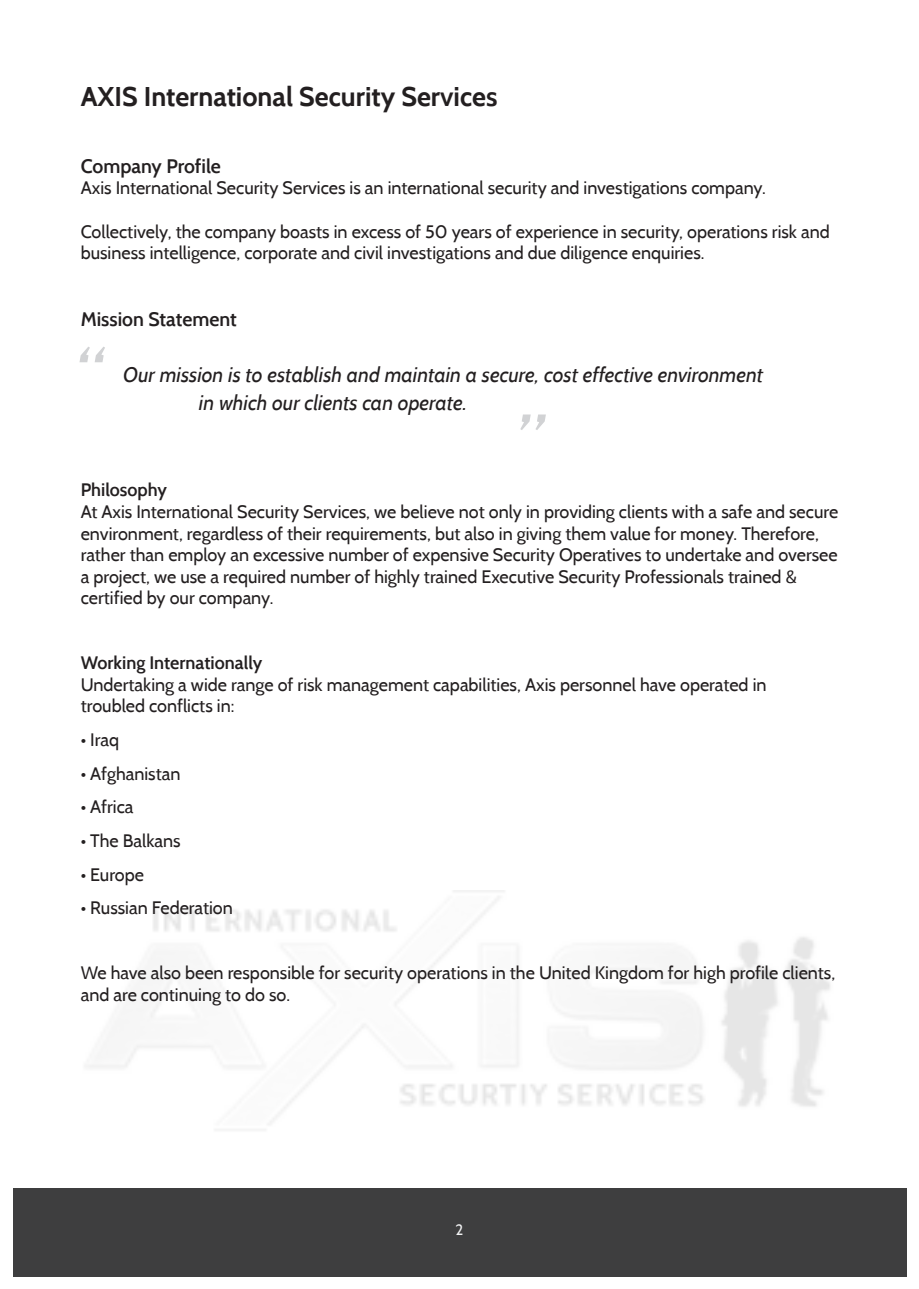
<style>
.page{position:relative;width:919px;height:1289px;background:#fff}
.page>*{position:absolute;margin:0;border:0;box-sizing:border-box;transform-origin:0 0}
.t1{font:italic 80.25px "Cabin";color:#d1d2d4}
.t2{font:700 27px "Cabin";color:#231f20}
.t3{font:italic 21px/28.2px "Cabin";color:#231f20}
.t4{font:600 19.5px "Cabin";color:#231f20}
.t5{font:18px/21.6px "Cabin";color:#231f20}
.t6{font:600 18px "Cabin";color:#231f20}
.t7{font:15px "Cabin";color:#f2f3f4}
</style>
<div class="page">
<div style="left:13px;top:1187px;width:893px;height:89px;background:#3e3e3f"></div>
<h2 class="t2" style="left:81px;top:80px;width:418px">AXIS International Security Services</h2>
<p class="t4" style="left:81px;top:154px;width:142px">Company Profile</p>
<p class="t5" style="left:81px;top:177px;width:686px">Axis International Security Services is an international security and investigations company.</p>
<p class="t5" style="left:81px;top:220px;width:750px">Collectively, the company boasts in excess of 50 years of experience in security, operations risk and business intelligence, corporate and civil investigations and due diligence enquiries.</p>
<p class="t4" style="left:81px;top:307px;width:157px">Mission Statement</p>
<p class="t3" style="left:199px;top:360px;width:565px;text-indent:-76px">Our mission is to establish and maintain a secure, cost effective environment in which our clients can operate.</p>
<h1 class="t1" style="left:72px;top:329px;width:32px">“</h1>
<h1 class="t1" style="left:553px;top:447px;width:32px;rotate:-180deg">“</h1>
<p class="t6" style="left:81px;top:479px;width:88px">Philosophy</p>
<p class="t5" style="left:81px;top:500px;width:759px">At Axis International Security Services, we believe not only in providing clients with a safe and secure environment, regardless of their requirements, but also in giving them value for money. Therefore, rather than employ an excessive number of expensive Security Operatives to undertake and oversee a project, we use a required number of highly trained Executive Security Professionals trained &amp; certified by our company.</p>
<p class="t6" style="left:81px;top:652px;width:183px">Working Internationally</p>
<p class="t5" style="left:81px;top:673px;width:687px">Undertaking a wide range of risk management capabilities, Axis personnel have operated in troubled conflicts in:</p>
<p class="t5" style="left:81px;top:728px;width:40px">• Iraq</p>
<p class="t5" style="left:81px;top:762px;width:101px">• Afghanistan</p>
<p class="t5" style="left:81px;top:796px;width:54px">• Africa</p>
<p class="t5" style="left:81px;top:829px;width:101px">• The Balkans</p>
<p class="t5" style="left:81px;top:863px;width:65px">• Europe</p>
<p class="t5" style="left:81px;top:896px;width:154px">• Russian Federation</p>
<p class="t5" style="left:81px;top:961px;width:756px">We have also been responsible for security operations in the United Kingdom for high profile clients, and are continuing to do so.</p>
<p class="t7" style="left:455px;top:1220px;width:9px">2</p>
</div>
